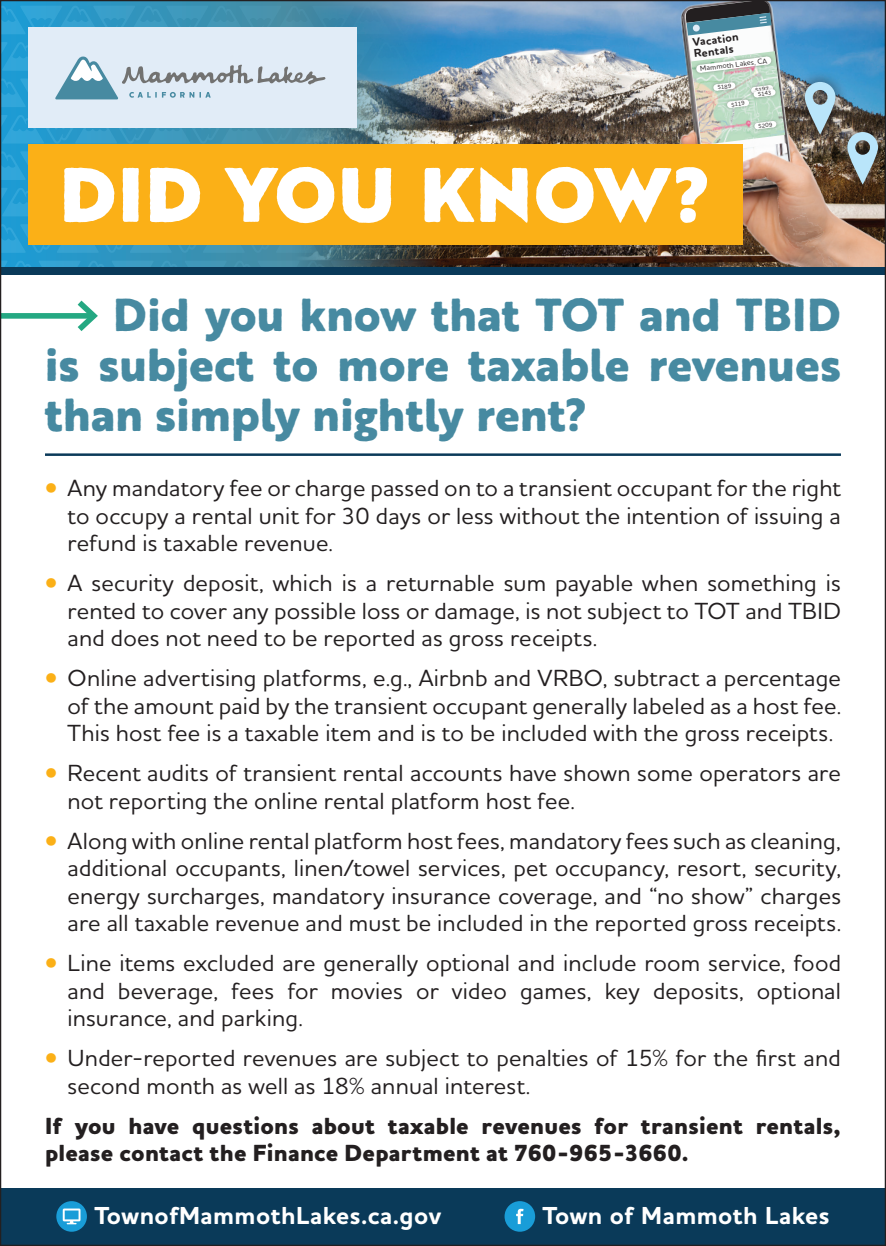
<style>
.page{position:relative;width:886px;height:1246px;background:#fff}
.page>*{position:absolute;margin:0;border:0;box-sizing:border-box;transform-origin:0 0}
.t1{font:900 75px "Brother 1816 Printed";letter-spacing:.025em;color:#fff}
.t2{font:800 45px/50px "Brother 1816 Printed";letter-spacing:.005em;color:#478aa1;text-align:justify}
.t3{font:700 25px "Houschka Pro";letter-spacing:.02em;color:#fff}
.t4{font:500 23.75px/27.5px "Houschka Pro";letter-spacing:.01em;color:#231f20;text-align:justify}
.t5{font:800 23.75px/27.5px "Houschka Pro";letter-spacing:.01em;color:#231f20}
.t6{font:700 11.5px/11.5px "Houschka Pro";color:#231f20}
.t7{font:500 7.25px "Houschka Pro";color:#231f20}
.t8{font:500 6px/4.2px "Houschka Pro";color:#231f20;text-align:center}
.s1{color:#fbb017}
</style>
<div class="page">
<img style="left:438px;top:3px;width:224px;height:264px">
<img style="left:662px;top:3px;width:221px;height:264px">
<img style="left:691px;top:51px;width:94px;height:93px">
<div style="left:710px;top:79px;width:29px;height:15px;background:#231f20;opacity:.3"></div>
<svg style="left:716px;top:82px;width:16px;height:9px"></svg>
<div style="left:713px;top:84px;width:7px;height:7px;background:#fff;border-radius:50%"></div>
<div style="left:728px;top:82px;width:7px;height:7px;background:#fff;border-radius:50%"></div>
<div style="left:724px;top:96px;width:28px;height:15px;background:#231f20;opacity:.3"></div>
<svg style="left:730px;top:100px;width:16px;height:8px"></svg>
<div style="left:727px;top:101px;width:6px;height:7px;background:#fff;border-radius:50%"></div>
<div style="left:742px;top:99px;width:7px;height:7px;background:#fff;border-radius:50%"></div>
<div style="left:751px;top:117px;width:29px;height:16px;background:#231f20;opacity:.3"></div>
<svg style="left:757px;top:121px;width:16px;height:8px"></svg>
<div style="left:754px;top:123px;width:7px;height:6px;background:#fff;border-radius:50%"></div>
<div style="left:769px;top:121px;width:7px;height:7px;background:#fff;border-radius:50%"></div>
<div style="left:748px;top:82px;width:28px;height:15px;background:#231f20;opacity:.3"></div>
<div style="left:750px;top:86px;width:29px;height:15px;background:#231f20;opacity:.3"></div>
<svg style="left:754px;top:85px;width:18px;height:12px"></svg>
<div style="left:753px;top:91px;width:7px;height:7px;background:#fff;border-radius:50%"></div>
<div style="left:769px;top:89px;width:6px;height:7px;background:#fff;border-radius:50%"></div>
<div style="left:693px;top:54px;width:81px;height:22px;background:#231f20;opacity:.3"></div>
<svg style="left:699px;top:57px;width:68px;height:16px"></svg>
<div style="left:696px;top:65px;width:8px;height:8px;background:#fff;border-radius:50%"></div>
<div style="left:763px;top:56px;width:8px;height:9px;background:#fff;border-radius:50%"></div>
<div style="left:726px;top:155px;width:81px;height:48px;background:#231f20;opacity:.6"></div>
<svg style="left:790px;top:155px;width:7px;height:27px"></svg>
<svg style="left:684px;top:3px;width:87px;height:33px;background:#607781"></svg>
<img style="left:702px;top:143px;width:88px;height:49px">
<div style="left:835px;top:120px;width:51px;height:75px;background:#231f20;opacity:.75"></div>
<svg style="left:847px;top:132px;width:31px;height:53px;background:#899799"></svg>
<div style="left:792px;top:70px;width:56px;height:75px;background:#231f20;opacity:.75"></div>
<svg style="left:804px;top:82px;width:31px;height:52px;background:#899ea7"></svg>
<svg style="left:0;top:0;width:292px;height:271px;background:#2b87ae"></svg>
<svg style="left:292px;top:3px;width:146px;height:258px;background:#436d81"></svg>
<div style="left:0;top:1188px;width:886px;height:58px;background:#0a3a59"></div>
<svg style="left:3px;top:224px;width:474px;height:29px;background:#38819d"></svg>
<svg style="left:3px;top:6px;width:474px;height:28px;background:#4797be"></svg>
<svg style="left:3px;top:151px;width:25px;height:29px"></svg>
<svg style="left:3px;top:261px;width:474px;height:6px;background:#397992"></svg>
<img style="left:3px;top:115px;width:474px;height:29px">
<svg style="left:3px;top:188px;width:25px;height:28px"></svg>
<hr style="left:45px;top:453px;width:796px;height:3px;background:#0a3a59">
<div style="left:0;top:267px;width:886px;height:8px;background:#0a3a59"></div>
<div style="left:0;top:313px;width:94px;height:6px;background:#24a882"></div>
<svg style="left:72px;top:300px;width:26px;height:31px"></svg>
<div style="left:56px;top:1201px;width:31px;height:30px;background:#199dd8;border-radius:50%"></div>
<svg style="left:63px;top:1208px;width:17px;height:16px"></svg>
<div style="left:504px;top:1201px;width:31px;height:30px;background:#199dd8;border-radius:50%"></div>
<svg style="left:516px;top:1208px;width:7px;height:16px"></svg>
<div style="left:28px;top:28px;width:329px;height:100px;background:#e1ecf7"></div>
<svg style="left:3px;top:42px;width:474px;height:65px"></svg>
<div style="left:28px;top:144px;width:715px;height:101px;background:#fbb017"></div>
<p class="t6" style="left:692px;top:37px;width:48px;rotate:-7deg">Vacation<br>Rentals</p>
<p class="t8" style="left:717px;top:85px;width:15px;rotate:-7deg">$189</p>
<p class="t8" style="left:731px;top:102px;width:15px;rotate:-7deg">$119</p>
<p class="t7" style="left:699px;top:64px;width:69px;rotate:-7deg">Mammoth Lakes, CA</p>
<p class="t8" style="left:755px;top:88px;width:17px;rotate:-7deg">$197 $143</p>
<h1 class="t1" style="left:60px;top:137px;width:653px">DID YOU KNOW?</h1>
<p class="t8" style="left:758px;top:124px;width:16px;rotate:-7deg">$209</p>
<h2 class="t2" style="left:45px;top:288px;width:797px;text-indent:68px">Did you know that TOT and TBID is subject to more taxable revenues than simply nightly rent?</h2>
<p class="t4" style="left:67px;top:473px;width:775px;text-indent:-22px"><span class="s1">•</span> Any mandatory fee or charge passed on to a transient occupant for the right to occupy a rental unit for 30 days or less without the intention of issuing a refund is taxable revenue.</p>
<p class="t4" style="left:67px;top:568px;width:775px;text-indent:-22px"><span class="s1">•</span> A security deposit, which is a returnable sum payable when something is rented to cover any possible loss or damage, is not subject to TOT and TBID and does not need to be reported as gross receipts.</p>
<p class="t4" style="left:67px;top:663px;width:775px;text-indent:-22px"><span class="s1">•</span> Online advertising platforms, e.g., Airbnb and VRBO, subtract a percentage of the amount paid by the transient occupant generally labeled as a host fee.<br>This host fee is a taxable item and is to be included with the gross receipts.</p>
<p class="t4" style="left:67px;top:758px;width:775px;text-indent:-22px"><span class="s1">•</span> Recent audits of transient rental accounts have shown some operators are not reporting the online rental platform host fee.</p>
<p class="t4" style="left:67px;top:826px;width:775px;text-indent:-22px"><span class="s1">•</span> Along with online rental platform host fees, mandatory fees such as cleaning, additional occupants, linen/towel services, pet occupancy, resort, security, energy surcharges, mandatory insurance coverage, and “no show” charges are all taxable revenue and must be included in the reported gross receipts.</p>
<p class="t4" style="left:67px;top:948px;width:775px;text-indent:-22px"><span class="s1">•</span> Line items excluded are generally optional and include room service, food and beverage, fees for movies or video games, key deposits, optional insurance, and parking.</p>
<p class="t4" style="left:67px;top:1043px;width:774px;text-indent:-22px"><span class="s1">•</span> Under-reported revenues are subject to penalties of 15% for the first and second month as well as 18% annual interest.</p>
<p class="t5" style="left:45px;top:1113px;width:797px">If you have questions about taxable revenues for transient rentals, please contact the Finance Department at 760-965-3660.</p>
<p class="t3" style="left:94px;top:1199px;width:348px">TownofMammothLakes.ca.gov</p>
<p class="t3" style="left:542px;top:1199px;width:288px">Town of Mammoth Lakes</p>
</div>
